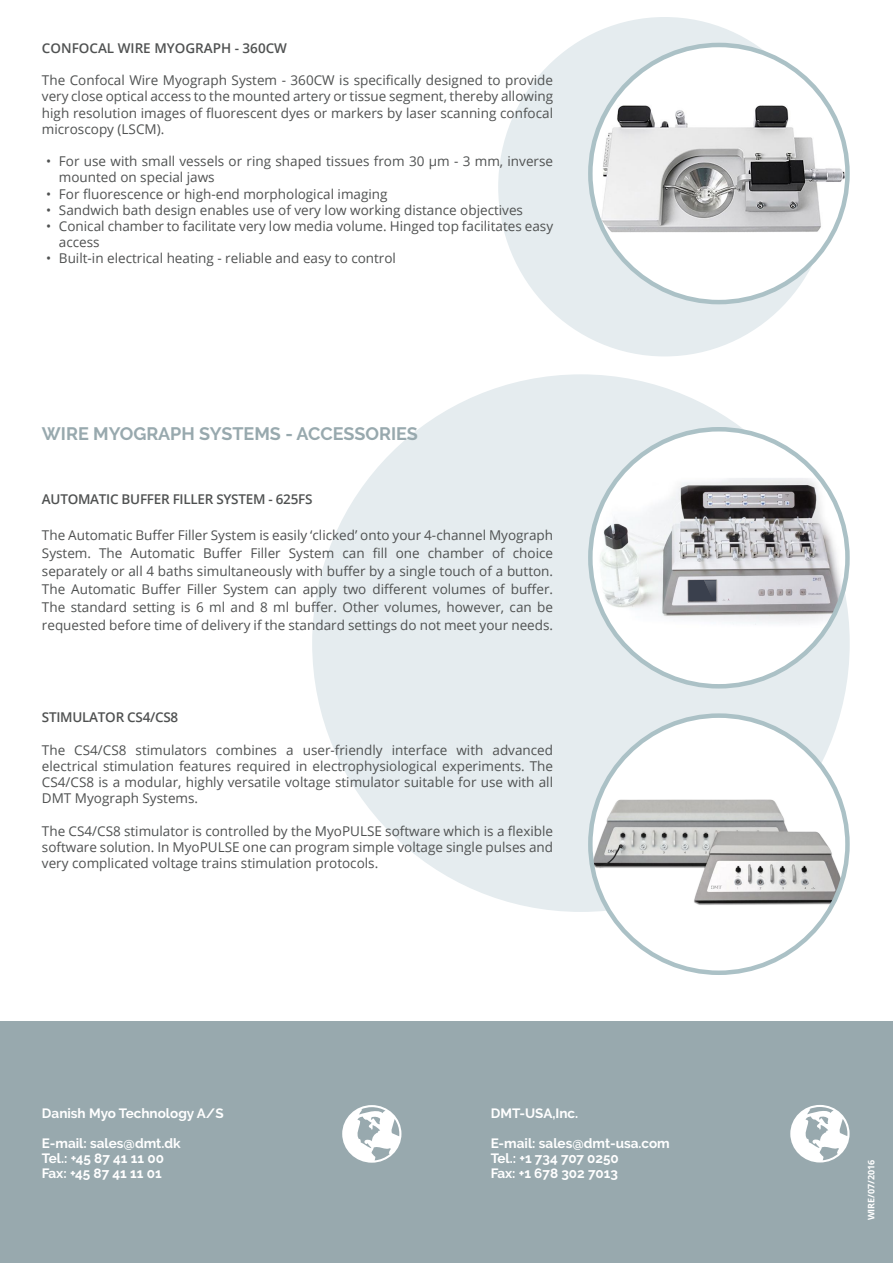
<style>
.page{position:relative;width:893px;height:1263px;background:#fff}
.page>*{position:absolute;margin:0;border:0;box-sizing:border-box;transform-origin:0 0}
.t1{font:700 18px "Raleway";color:#98a9ae}
.t2{font:13.5px/16.2px "Open Sans";color:#4f5151;text-align:justify}
.t3{font:700 13.5px/15px "Raleway";color:#fff}
.t4{font:600 13.5px "Open Sans";letter-spacing:-.02em;color:#4f5151}
.t5{font:600 13.5px "Open Sans";color:#4f5151}
.t6{font:700 9px "Open Sans";color:#fff}
</style>
<div class="page">
<div style="left:0;top:1021px;width:893px;height:242px;background:#98a9ae"></div>
<div style="left:312px;top:374px;width:538px;height:538px;background:#e5ecef;border-radius:50%"></div>
<div style="left:498px;top:17px;width:333px;height:339px;background:#e5ecef;border-radius:50%"></div>
<div style="left:590px;top:429px;width:257px;height:257px;background:#fff;border-radius:50%"></div>
<img style="left:590px;top:478px;width:257px;height:161px">
<img style="left:688px;top:580px;width:16px;height:21px">
<img style="left:704px;top:579px;width:12px;height:1px">
<img style="left:704px;top:580px;width:12px;height:21px">
<div style="left:590px;top:716px;width:257px;height:257px;background:#fff;border-radius:50%"></div>
<img style="left:590px;top:793px;width:257px;height:118px">
<svg style="left:342px;top:1105px;width:59px;height:58px"></svg>
<svg style="left:790px;top:1105px;width:59px;height:57px"></svg>
<div style="left:590px;top:45px;width:257px;height:257px;background:#fff;border-radius:50%"></div>
<img style="left:590px;top:99px;width:257px;height:140px">
<p class="t5" style="left:42px;top:39px;width:247px">CONFOCAL WIRE MYOGRAPH - 360CW</p>
<p class="t2" style="left:42px;top:72px;width:513px">The Confocal Wire Myograph System - 360CW is specifically designed to provide very close optical access to the mounted artery or tissue segment, thereby allowing high resolution images of fluorescent dyes or markers by laser scanning confocal microscopy (LSCM).</p>
<p class="t2" style="left:59px;top:153px;width:496px;text-indent:-13px">• For use with small vessels or ring shaped tissues from 30 μm - 3 mm, inverse mounted on special jaws</p>
<p class="t2" style="left:46px;top:185px;width:343px">• For fluorescence or high-end morphological imaging</p>
<p class="t2" style="left:46px;top:202px;width:478px">• Sandwich bath design enables use of very low working distance objectives</p>
<p class="t2" style="left:59px;top:218px;width:496px;text-indent:-13px">• Conical chamber to facilitate very low media volume. Hinged top facilitates easy access</p>
<p class="t2" style="left:46px;top:250px;width:351px">• Built-in electrical heating - reliable and easy to control</p>
<h1 class="t1" style="left:42px;top:423px;width:377px">WIRE MYOGRAPH SYSTEMS - ACCESSORIES</h1>
<p class="t4" style="left:42px;top:490px;width:272px">AUTOMATIC BUFFER FILLER SYSTEM - 625FS</p>
<p class="t2" style="left:42px;top:526px;width:513px;line-height:18px">The Automatic Buffer Filler System is easily ‘clicked’ onto your 4-channel Myograph System. The Automatic Buffer Filler System can fill one chamber of choice separately or all 4 baths simultaneously with buffer by a single touch of a button.<br>The Automatic Buffer Filler System can apply two different volumes of buffer.<br>The standard setting is 6 ml and 8 ml buffer. Other volumes, however, can be requested before time of delivery if the standard settings do not meet your needs.</p>
<p class="t4" style="left:42px;top:708px;width:138px">STIMULATOR CS4/CS8</p>
<p class="t2" style="left:42px;top:741px;width:513px">The CS4/CS8 stimulators combines a user-friendly interface with advanced electrical stimulation features required in electrophysiological experiments. The CS4/CS8 is a modular, highly versatile voltage stimulator suitable for use with all DMT Myograph Systems.</p>
<p class="t2" style="left:42px;top:822px;width:513px">The CS4/CS8 stimulator is controlled by the MyoPULSE software which is a flexible software solution. In MyoPULSE one can program simple voltage single pulses and very complicated voltage trains stimulation protocols.</p>
<p class="t3" style="left:42px;top:1105px;width:183px">Danish Myo Technology A/S</p>
<p class="t3" style="left:42px;top:1135px;width:140px">E-mail: sales@dmt.dk<br>Tel.: +45 87 41 11 00<br>Fax: +45 87 41 11 01</p>
<p class="t3" style="left:491px;top:1105px;width:89px">DMT-USA,Inc.</p>
<p class="t3" style="left:491px;top:1135px;width:181px">E-mail: sales@dmt-usa.com<br>Tel.: +1 734 707 0250<br>Fax: +1 678 302 7013</p>
<p class="t6" style="left:865px;top:1220px;width:62px;rotate:-90deg">WIRE/07/2016</p>
</div>
